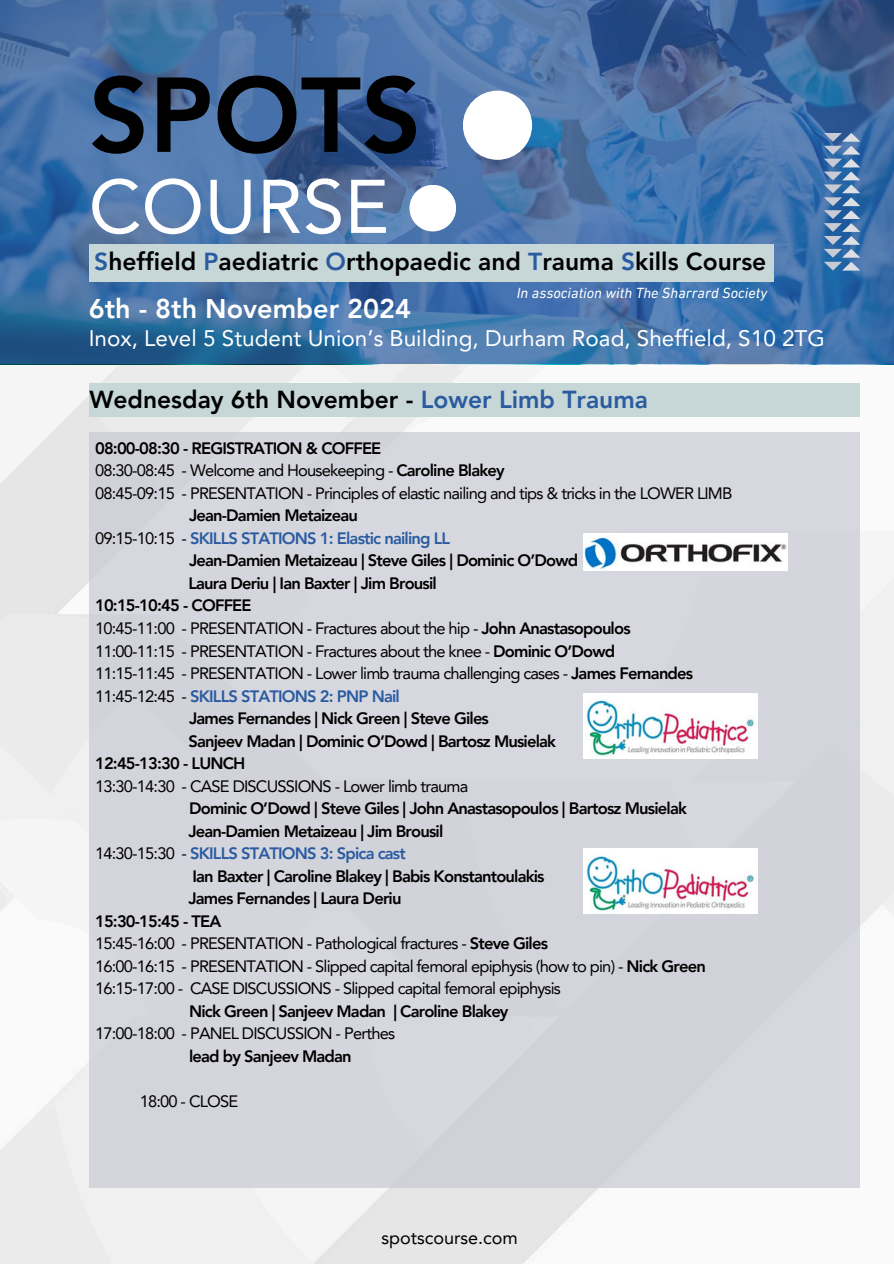
<style>
.page{position:relative;width:894px;height:1264px;background:#fff}
.page>*{position:absolute;margin:0;border:0;box-sizing:border-box;transform-origin:0 0}
.t1{font:800 105px "Avenir LT Pro";color:#000}
.t2{font:75px "Avenir LT Pro";color:#fff}
.t3{font:800 27px "Avenir LT Pro";color:#fff}
.t4{font:800 24.6px "Avenir LT Pro";color:#000}
.t5{font:22.5px "Avenir LT Pro";color:#fff}
.t6{font:18px "Avenir LT Pro";color:#000}
.t7{font:16.5px/22.5px "Avenir LT Pro";letter-spacing:-.05em;color:#000}
.t8{font:800 16.5px "Avenir LT Pro";letter-spacing:-.05em;color:#000}
.t9{font:800 16.5px "Avenir LT Pro";letter-spacing:-.05em;color:#2a5ba1}
.t10{font:italic 15px "DIN Next LT Pro";color:#fff}
.s1{color:#2a5ba1}
.s2{font-weight:800}
.s3{font-weight:400;color:#000}
</style>
<div class="page">
<img style="left:0;top:364px;width:893px;height:899px">
<div style="left:89px;top:432px;width:770px;height:756px;background:#d5d6dd"></div>
<div style="left:89px;top:383px;width:771px;height:33px;background:#c7d6d7"></div>
<svg style="left:0;top:0;width:893px;height:364px;background:#4570a5"></svg>
<svg style="left:823px;top:133px;width:36px;height:137px;background:#668db8"></svg>
<div style="left:463px;top:91px;width:69px;height:69px;background:#fff;border-radius:50%"></div>
<div style="left:409px;top:185px;width:47px;height:46px;background:#fff;border-radius:50%"></div>
<div style="left:89px;top:244px;width:685px;height:37px;background:#c7d6d7"></div>
<img style="left:583px;top:533px;width:204px;height:37px">
<img style="left:583px;top:693px;width:174px;height:65px">
<img style="left:583px;top:848px;width:174px;height:66px">
<h1 class="t1" style="left:89px;top:72px;width:334px">SPOTS</h1>
<h1 class="t2" style="left:89px;top:176px;width:302px">COURSE</h1>
<h3 class="t4" style="left:94px;top:252px;width:673px"><span class="s1">S</span>heffield <span class="s1">P</span>aediatric <span class="s1">O</span>rthopaedic and <span class="s1">T</span>rauma <span class="s1">S</span>kills Course</h3>
<p class="t3" style="left:89px;top:297px;width:324px">6th - 8th November 2024</p>
<p class="t5" style="left:89px;top:329px;width:737px">Inox, Level 5 Student Union’s Building, Durham Road, Sheffield, S10 2TG</p>
<p class="t10" style="left:516px;top:287px;width:252px">In association with The Sharrard Society</p>
<p class="t4" style="left:89px;top:389px;width:560px">Wednesday 6th November - <span class="s1">Lower Limb Trauma</span></p>
<p class="t7" style="left:95px;top:438px;width:638px"><span class="s2">08:00-08:30 - REGISTRATION &amp; COFFEE<br></span>08:30-08:45 - Welcome and Housekeeping - <span class="s2">Caroline Blakey<br></span>08:45-09:15 - PRESENTATION - Principles of elastic nailing and tips &amp; tricks in the LOWER LIMB</p>
<p class="t8" style="left:189px;top:509px;width:170px">Jean-Damien Metaizeau</p>
<p class="t9" style="left:95px;top:531px;width:356px"><span class="s3">09:15-10:15 -</span> SKILLS STATIONS 1: Elastic nailing LL</p>
<p class="t8" style="left:189px;top:554px;width:390px">Jean-Damien Metaizeau | Steve Giles | Dominic O’Dowd</p>
<p class="t8" style="left:188px;top:576px;width:250px">Laura Deriu | Ian Baxter | Jim Brousil</p>
<p class="t8" style="left:95px;top:599px;width:158px">10:15-10:45 - COFFEE</p>
<p class="t7" style="left:95px;top:618px;width:537px">10:45-11:00 - PRESENTATION - Fractures about the hip - <span class="s2">John Anastasopoulos</span></p>
<p class="t7" style="left:95px;top:641px;width:521px">11:00-11:15 - PRESENTATION - Fractures about the knee - <span class="s2">Dominic O’Dowd</span></p>
<p class="t7" style="left:95px;top:663px;width:599px">11:15-11:45 - PRESENTATION - Lower limb trauma challenging cases - <span class="s2">James Fernandes</span></p>
<p class="t9" style="left:95px;top:689px;width:306px"><span class="s3">11:45-12:45 -</span> SKILLS STATIONS 2: PNP Nail</p>
<p class="t8" style="left:189px;top:711px;width:301px">James Fernandes | Nick Green | Steve Giles</p>
<p class="t8" style="left:188px;top:734px;width:369px">Sanjeev Madan | Dominic O’Dowd | Bartosz Musielak</p>
<p class="t8" style="left:95px;top:756px;width:152px">12:45-13:30 - LUNCH</p>
<p class="t7" style="left:95px;top:776px;width:375px">13:30-14:30 - CASE DISCUSSIONS - Lower limb trauma</p>
<p class="t8" style="left:189px;top:801px;width:499px">Dominic O’Dowd | Steve Giles | John Anastasopoulos | Bartosz Musielak</p>
<p class="t8" style="left:188px;top:824px;width:256px">Jean-Damien Metaizeau | Jim Brousil</p>
<p class="t9" style="left:95px;top:846px;width:312px"><span class="s3">14:30-15:30 -</span> SKILLS STATIONS 3: Spica cast</p>
<p class="t8" style="left:192px;top:869px;width:353px">Ian Baxter | Caroline Blakey | Babis Konstantoulakis</p>
<p class="t8" style="left:188px;top:891px;width:214px">James Fernandes | Laura Deriu</p>
<p class="t8" style="left:95px;top:914px;width:128px">15:30-15:45 - TEA</p>
<p class="t7" style="left:95px;top:933px;width:454px">15:45-16:00 - PRESENTATION - Pathological fractures - <span class="s2">Steve Giles</span></p>
<p class="t7" style="left:95px;top:956px;width:612px">16:00-16:15 - PRESENTATION - Slipped capital femoral epiphysis (how to pin) - <span class="s2">Nick Green</span></p>
<p class="t7" style="left:95px;top:978px;width:467px">16:15-17:00 - CASE DISCUSSIONS - Slipped capital femoral epiphysis</p>
<p class="t8" style="left:189px;top:1004px;width:321px">Nick Green | Sanjeev Madan | Caroline Blakey</p>
<p class="t7" style="left:95px;top:1023px;width:301px">17:00-18:00 - PANEL DISCUSSION - Perthes</p>
<p class="t8" style="left:189px;top:1049px;width:164px">lead by Sanjeev Madan</p>
<p class="t7" style="left:140px;top:1091px;width:100px">18:00 - CLOSE</p>
<p class="t6" style="left:381px;top:1230px;width:138px">spotscourse.com</p>
</div>
